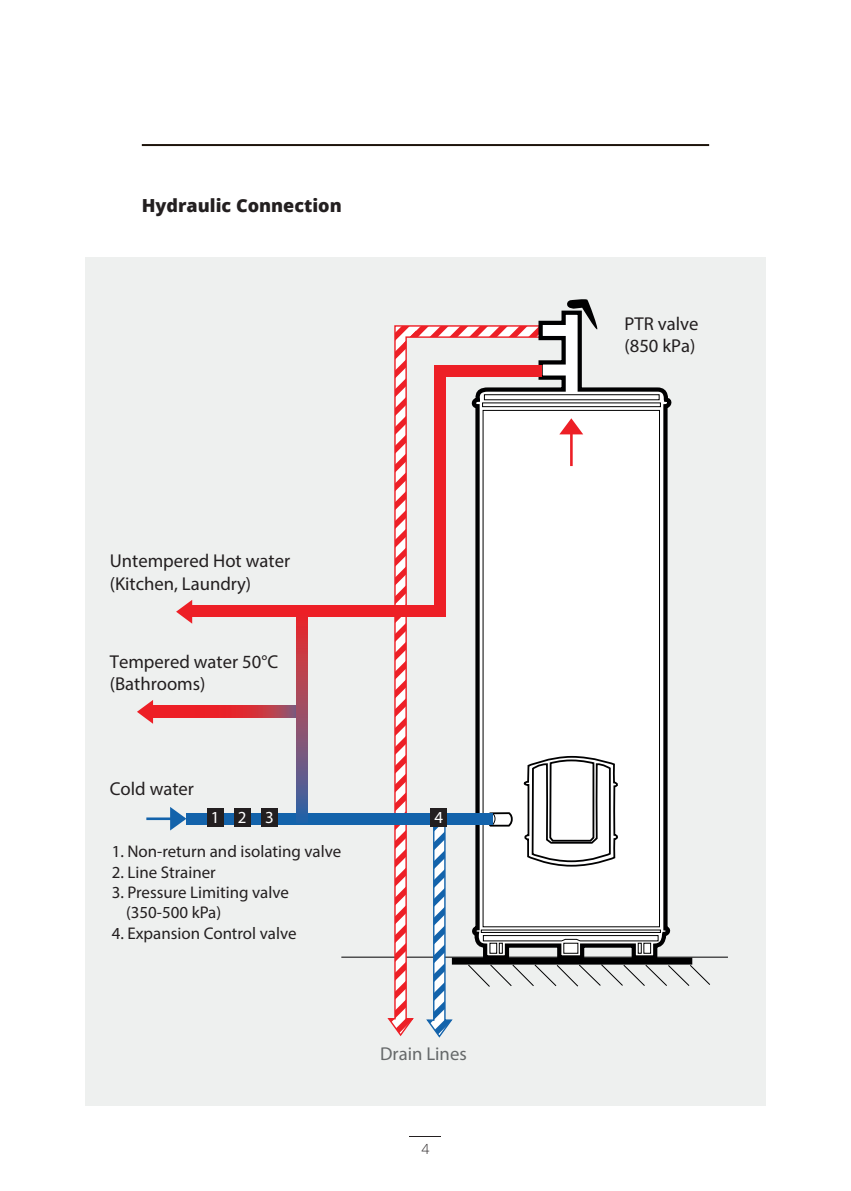
<style>
.page{position:relative;width:851px;height:1191px;background:#fff}
.page>*{position:absolute;margin:0;border:0;box-sizing:border-box;transform-origin:0 0}
.t1{font:300 18.6px/22.4px "Futura T";color:#231f20}
.t2{font:300 18.6px "Futura T";color:#66696a}
.t3{font:800 18px "Open Sans";color:#231f20}
.t4{font:17px/20.2px "Myriad Pro";color:#231f20}
.t5{font:17px "Myriad Pro";color:#fff}
.t6{font:300 14px "Open Sans";color:#231f20}
</style>
<div class="page">
<hr style="left:409px;top:1136px;width:32px;height:1px;background:#231f20">
<hr style="left:142px;top:144px;width:567px;height:2px;background:#1d140b">
<div style="left:85px;top:257px;width:680px;height:849px;background:#eef0ef"></div>
<hr style="left:341px;top:956px;width:386px;height:1px;background:#000001">
<svg style="left:170px;top:807px;width:16px;height:23px"></svg>
<hr style="left:146px;top:817px;width:38px;height:3px;background:#1363ab">
<div style="left:186px;top:813px;width:306px;height:12px;background:#1363ab"></div>
<div style="left:188px;top:605px;width:257px;height:11px;background:#ed1f26"></div>
<svg style="left:153px;top:706px;width:143px;height:11px;background:#d82c35"></svg>
<svg style="left:296px;top:616px;width:11px;height:205px;background:#924b69"></svg>
<svg style="left:389px;top:299px;width:321px;height:739px"></svg>
<svg style="left:176px;top:600px;width:16px;height:23px"></svg>
<svg style="left:137px;top:700px;width:16px;height:24px"></svg>
<div style="left:207px;top:808px;width:17px;height:18px;background:#231f20"></div>
<div style="left:234px;top:808px;width:17px;height:18px;background:#231f20"></div>
<div style="left:261px;top:808px;width:17px;height:18px;background:#231f20"></div>
<div style="left:430px;top:808px;width:17px;height:18px;background:#231f20"></div>
<p class="t3" style="left:142px;top:192px;width:201px">Hydraulic Connection</p>
<p class="t1" style="left:110px;top:549px;width:182px">Untempered Hot water (Kitchen, Laundry)</p>
<p class="t1" style="left:110px;top:650px;width:170px">Tempered water 50°C (Bathrooms)</p>
<p class="t1" style="left:110px;top:777px;width:86px">Cold water</p>
<p class="t5" style="left:211px;top:807px;width:64px">123</p>
<p class="t5" style="left:434px;top:807px;width:10px">4</p>
<p class="t4" style="left:112px;top:841px;width:231px">1. Non-return and isolating valve</p>
<p class="t4" style="left:112px;top:861px;width:105px">2. Line Strainer</p>
<p class="t4" style="left:126px;top:882px;width:164px;text-indent:-14px">3. Pressure Limiting valve (350-500 kPa)</p>
<p class="t4" style="left:112px;top:922px;width:186px">4. Expansion Control valve</p>
<p class="t2" style="left:380px;top:1042px;width:88px">Drain Lines</p>
<p class="t6" style="left:421px;top:1139px;width:9px">4</p>
<p class="t1" style="left:624px;top:312px;width:75px">PTR valve (850 kPa)</p>
</div>
